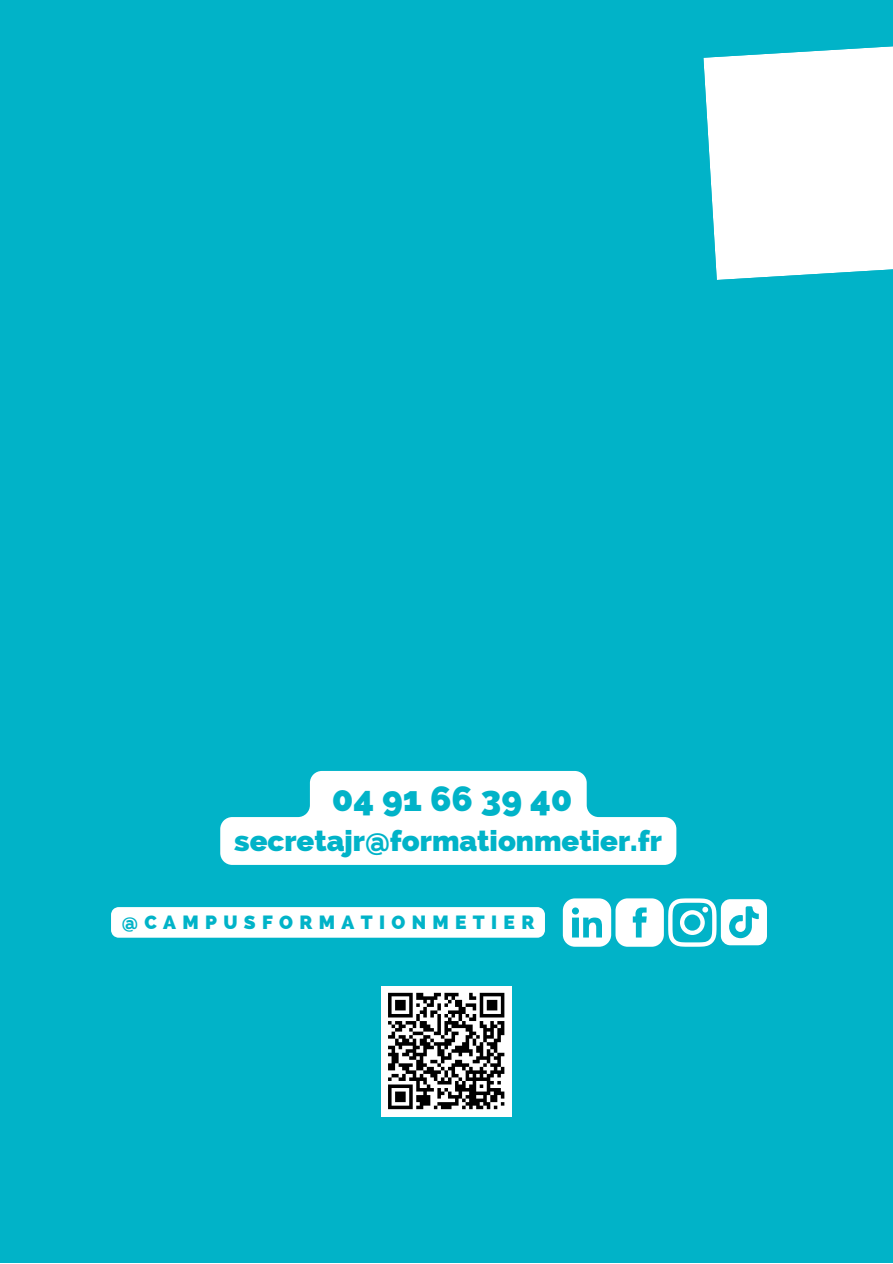
<style>
.page{position:relative;width:893px;height:1264px;background:#fff}
.page>*{position:absolute;margin:0;border:0;box-sizing:border-box;transform-origin:0 0}
.t1{font:800 35.25px "Raleway";color:#01b3c8}
.t2{font:800 29.25px "Raleway";color:#01b3c8}
.t3{font:800 19.2px "Raleway";letter-spacing:.33em;color:#01b3c8}
</style>
<div class="page">
<div style="left:0;top:0;width:892px;height:1262px;background:#01b3c8"></div>
<svg style="left:703px;top:46px;width:189px;height:234px;background:#e9f8fa"></svg>
<svg style="left:562px;top:898px;width:205px;height:48px"></svg>
<div style="left:111px;top:907px;width:434px;height:30px;background:#fff"></div>
<div style="left:381px;top:985px;width:130px;height:131px;background:#fff"></div>
<svg style="left:388px;top:992px;width:117px;height:118px"></svg>
<svg style="left:220px;top:771px;width:456px;height:93px"></svg>
<p class="t1" style="left:332px;top:777px;width:242px">04 91 66 39 40</p>
<p class="t2" style="left:234px;top:823px;width:429px">secretajr@formationmetier.fr</p>
<p class="t3" style="left:122px;top:911px;width:414px">@CAMPUSFORMATIONMETIER</p>
</div>
